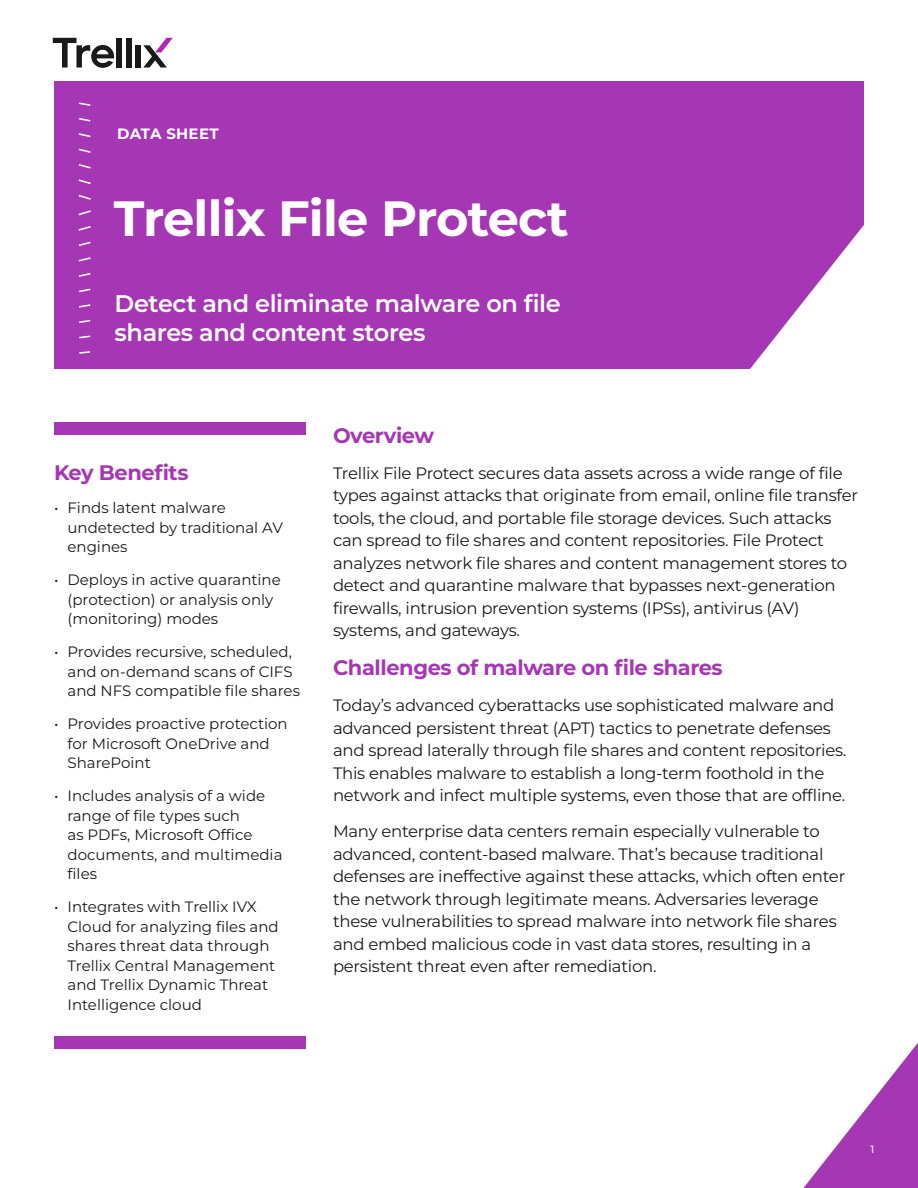
<style>
.page{position:relative;width:918px;height:1188px;background:#fff}
.page>*{position:absolute;margin:0;border:0;box-sizing:border-box;transform-origin:0 0}
.HEADING_TITLE_-_Med_-_27_35_-_graphite{font:700 49.5px "Montserrat";letter-spacing:-.015em;color:#fff}
.HEADING_TITLE_-_Med_-_27_35_-_graphite-2{font:600 24px/28.5px "Montserrat";letter-spacing:-.015em;color:#fff}
.HEADING_2_-_Med_-_14_17_-_royal_blue{font:700 21px "Montserrat";letter-spacing:-.02em;color:#a537b4}
.BODY__INTRO_-_Med_-_10_14_-_graphite{font:700 21px "Montserrat";letter-spacing:-.02em;color:#a537b4}
.BODY_-_Med_-_10_14_-_graphite{font:16.5px/22.5px "Montserrat";letter-spacing:-.015em;color:#1a1a1a}
.t1{font:15px/19.5px "Montserrat";color:#1a1a1a}
.HEADER_-_Bold_-_10_12_-_graphite{font:700 15px "Montserrat";letter-spacing:.02em;color:#fff}
.FOOTER__PAGE___-_Bold_-_7_12_-_graphite{font:500 10.5px "Montserrat";color:#fff}
</style>
<div class="page">
<div style="left:54px;top:81px;width:810px;height:288px;background:#a537b4"></div>
<svg style="left:803px;top:1043px;width:115px;height:145px"></svg>
<svg style="left:53px;top:38px;width:61px;height:30px"></svg>
<div style="left:117px;top:38px;width:5px;height:30px;background:#1a1a1a"></div>
<div style="left:126px;top:38px;width:5px;height:30px;background:#1a1a1a"></div>
<div style="left:135px;top:45px;width:6px;height:23px;background:#1a1a1a"></div>
<svg style="left:143px;top:38px;width:30px;height:30px"></svg>
<svg style="left:79px;top:102px;width:12px;height:252px;background:#ae4bbb"></svg>
<div style="left:54px;top:423px;width:252px;height:12px;background:#a537b4"></div>
<div style="left:54px;top:1037px;width:252px;height:12px;background:#a537b4"></div>
<p class="HEADER_-_Bold_-_10_12_-_graphite" style="left:117px;top:124px;width:103px">DATA SHEET</p>
<p class="HEADING_TITLE_-_Med_-_27_35_-_graphite" style="left:114px;top:185px;width:457px">Trellix File Protect</p>
<p class="HEADING_TITLE_-_Med_-_27_35_-_graphite-2" style="left:115px;top:289px;width:448px">Detect and eliminate malware on file shares and content stores</p>
<p class="BODY__INTRO_-_Med_-_10_14_-_graphite" style="left:54px;top:459px;width:136px">Key Benefits</p>
<p class="t1" style="left:68px;top:498px;width:217px;text-indent:-14px">• Finds latent malware undetected by traditional AV engines</p>
<p class="t1" style="left:68px;top:570px;width:215px;text-indent:-14px">• Deploys in active quarantine (protection) or analysis only (monitoring) modes</p>
<p class="t1" style="left:68px;top:642px;width:234px;text-indent:-14px">• Provides recursive, scheduled, and on-demand scans of CIFS and NFS compatible file shares</p>
<p class="t1" style="left:68px;top:714px;width:222px;text-indent:-14px">• Provides proactive protection for Microsoft OneDrive and<br>SharePoint</p>
<p class="t1" style="left:68px;top:786px;width:217px;text-indent:-14px">• Includes analysis of a wide range of file types such<br>as PDFs, Microsoft Office documents, and multimedia files</p>
<p class="t1" style="left:68px;top:897px;width:213px;text-indent:-14px">• Integrates with Trellix IVX<br>Cloud for analyzing files and shares threat data through<br>Trellix Central Management and Trellix Dynamic Threat<br>Intelligence cloud</p>
<p class="HEADING_2_-_Med_-_14_17_-_royal_blue" style="left:333px;top:422px;width:103px">Overview</p>
<p class="BODY_-_Med_-_10_14_-_graphite" style="left:333px;top:461px;width:527px">Trellix File Protect secures data assets across a wide range of file types against attacks that originate from email, online file transfer tools, the cloud, and portable file storage devices. Such attacks can spread to file shares and content repositories. File Protect analyzes network file shares and content management stores to detect and quarantine malware that bypasses next-generation firewalls, intrusion prevention systems (IPSs), antivirus (AV) systems, and gateways.</p>
<p class="HEADING_2_-_Med_-_14_17_-_royal_blue" style="left:333px;top:654px;width:391px">Challenges of malware on file shares</p>
<p class="BODY_-_Med_-_10_14_-_graphite" style="left:333px;top:694px;width:515px">Today’s advanced cyberattacks use sophisticated malware and advanced persistent threat (APT) tactics to penetrate defenses and spread laterally through file shares and content repositories.<br>This enables malware to establish a long-term foothold in the network and infect multiple systems, even those that are offline.</p>
<p class="BODY_-_Med_-_10_14_-_graphite" style="left:333px;top:820px;width:514px">Many enterprise data centers remain especially vulnerable to advanced, content-based malware. That’s because traditional defenses are ineffective against these attacks, which often enter the network through legitimate means. Adversaries leverage these vulnerabilities to spread malware into network file shares and embed malicious code in vast data stores, resulting in a persistent threat even after remediation.</p>
<p class="FOOTER__PAGE___-_Bold_-_7_12_-_graphite" style="left:871px;top:1142px;width:5px">1</p>
</div>
